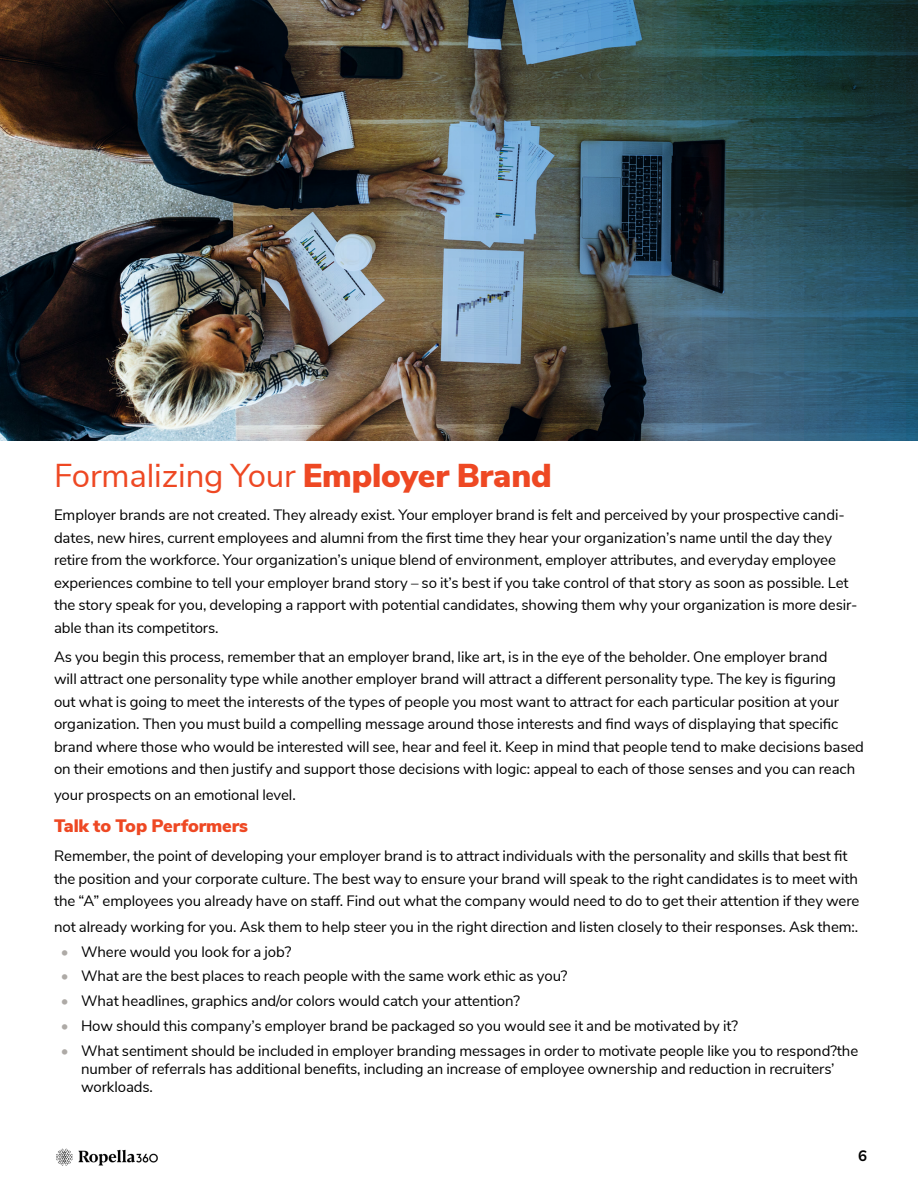
<style>
.page{position:relative;width:918px;height:1188px;background:#fff}
.page>*{position:absolute;margin:0;border:0;box-sizing:border-box;transform-origin:0 0}
.t1{font:33px "Nunito Sans";letter-spacing:-.005em;color:#ee4823}
.t2{font:900 18px "Nunito Sans";letter-spacing:-.005em;color:#ee4823}
.t3{font:15px/22.5px "Nunito Sans";letter-spacing:-.005em;color:#000}
.t4{font:700 15px "Nunito Sans 7 pt";color:#000}
.s1{font-weight:900}
.s2{font-weight:900;color:#aeaaa6}
</style>
<div class="page">
<img style="left:56px;top:1148px;width:102px;height:18px">
<img style="left:0;top:0;width:918px;height:440px">
<h1 class="t1" style="left:54px;top:452px;width:499px">Formalizing Your <span class="s1">Employer Brand</span></h1>
<p class="t3" style="left:54px;top:503px;width:805px">Employer brands are not created. They already exist. Your employer brand is felt and perceived by your prospective candi&shy;dates, new hires, current employees and alumni from the first time they hear your organization’s name until the day they retire from the workforce. Your organization’s unique blend of environment, employer attributes, and everyday employee experiences combine to tell your employer brand story – so it’s best if you take control of that story as soon as possible. Let the story speak for you, developing a rapport with potential candidates, showing them why your organization is more desir&shy;able than its competitors.</p>
<p class="t3" style="left:54px;top:645px;width:812px">As you begin this process, remember that an employer brand, like art, is in the eye of the beholder. One employer brand<br>will attract one personality type while another employer brand will attract a different personality type. The key is figuring<br>out what is going to meet the interests of the types of people you most want to attract for each particular position at your organization. Then you must build a compelling message around those interests and find ways of displaying that specific brand where those who would be interested will see, hear and feel it. Keep in mind that people tend to make decisions based on their emotions and then justify and support those decisions with logic: appeal to each of those senses and you can reach</p>
<p class="t3" style="left:54px;top:783px;width:243px">your prospects on an emotional level.</p>
<p class="t2" style="left:54px;top:813px;width:195px">Talk to Top Performers</p>
<p class="t3" style="left:54px;top:844px;width:807px">Remember, the point of developing your employer brand is to attract individuals with the personality and skills that best fit the position and your corporate culture. The best way to ensure your brand will speak to the right candidates is to meet with the “A” employees you already have on staff. Find out what the company would need to do to get their attention if they were</p>
<p class="t3" style="left:54px;top:915px;width:806px">not already working for you. Ask them to help steer you in the right direction and listen closely to their responses. Ask them:.</p>
<p class="t3" style="left:61px;top:939px;width:232px"><span class="s2">•</span> Where would you look for a job?</p>
<p class="t3" style="left:61px;top:964px;width:508px"><span class="s2">•</span> What are the best places to reach people with the same work ethic as you?</p>
<p class="t3" style="left:61px;top:989px;width:461px"><span class="s2">•</span> What headlines, graphics and/or colors would catch your attention?</p>
<p class="t3" style="left:61px;top:1014px;width:679px"><span class="s2">•</span> How should this company’s employer brand be packaged so you would see it and be motivated by it?</p>
<p class="t3" style="left:81px;top:1041px;width:779px;line-height:18px;text-indent:-20px"><span class="s2">•</span> What sentiment should be included in employer branding messages in order to motivate people like you to respond?the number of referrals has additional benefits, including an increase of employee ownership and reduction in recruiters’ workloads.</p>
<p class="t4" style="left:858px;top:1145px;width:10px">6</p>
</div>
